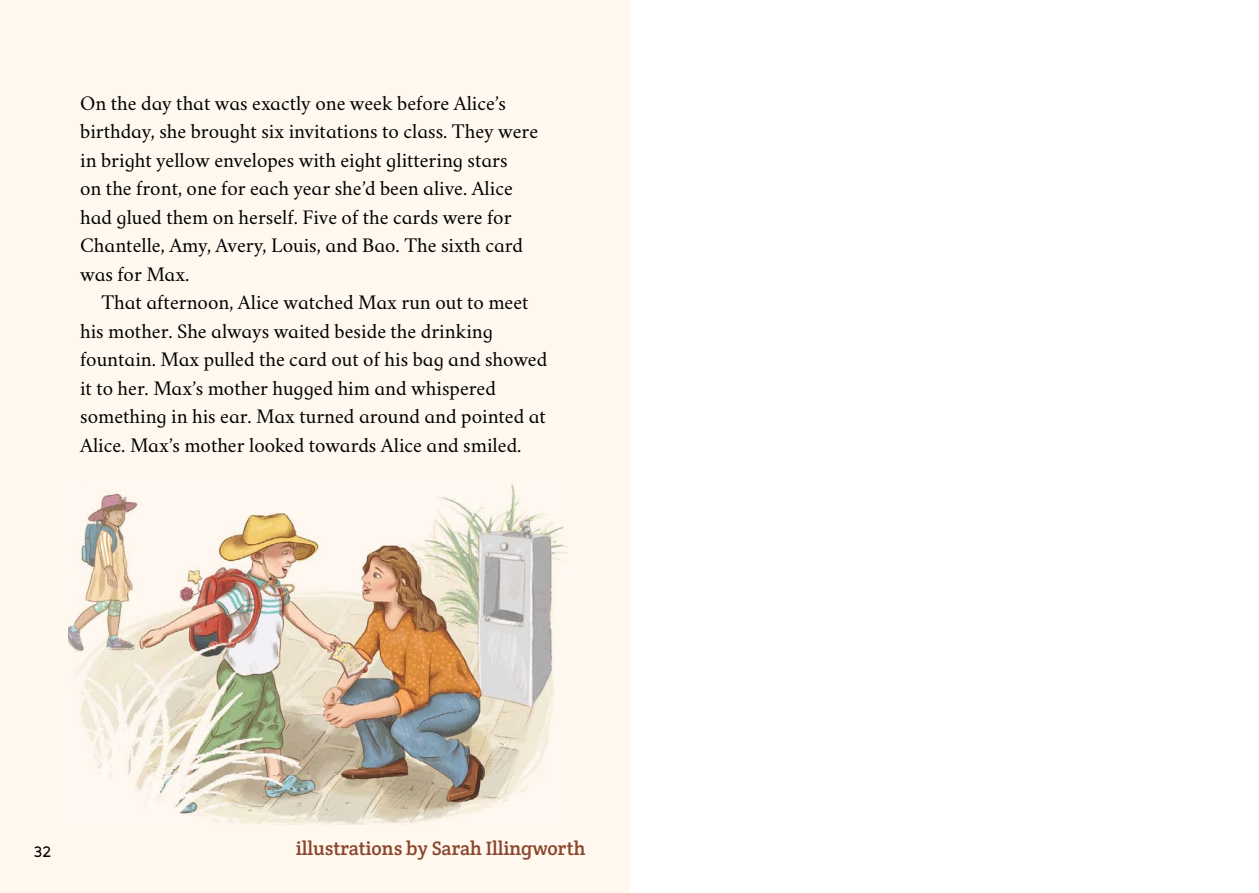
<style>
.page{position:relative;width:1259px;height:893px;background:#fff}
.page>*{position:absolute;margin:0;border:0;box-sizing:border-box;transform-origin:0 0}
.t1{font:21px/28.5px "Tamaiti";color:#000}
.t2{font:19.5px "Crete Round";color:#8a462d}
.t3{font:15px "Aronui";color:#000}
</style>
<div class="page">
<div style="left:0;top:0;width:629px;height:893px;background:#fff8ef"></div>
<img style="left:68px;top:483px;width:499px;height:342px">
<p class="t1" style="left:80px;top:86px;width:459px">On the day that was exactly one week before Alice’s birthday, she brought six invitations to class. They were in bright yellow envelopes with eight glittering stars<br>on the front, one for each year she’d been alive. Alice had glued them on herself. Five of the cards were for Chantelle, Amy, Avery, Louis, and Bao. The sixth card was for Max.</p>
<p class="t1" style="left:80px;top:286px;width:468px;text-indent:21px">That afternoon, Alice watched Max run out to meet his mother. She always waited beside the drinking fountain. Max pulled the card out of his bag and showed it to her. Max’s mother hugged him and whispered something in his ear. Max turned around and pointed at Alice. Max’s mother looked towards Alice and smiled.</p>
<p class="t3" style="left:34px;top:842px;width:19px">32</p>
<p class="t2" style="left:296px;top:836px;width:291px">illustrations by Sarah Illingworth</p>
</div>
